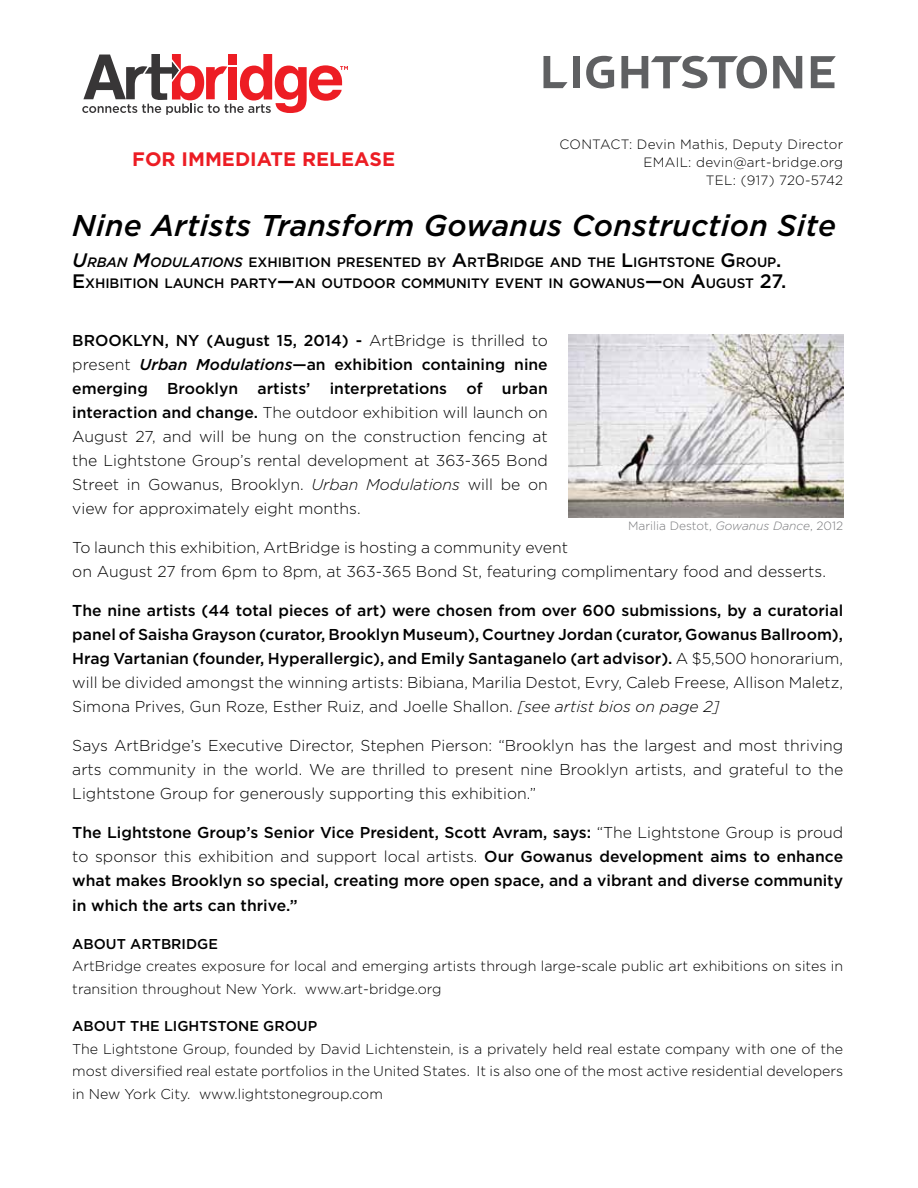
<style>
.page{position:relative;width:918px;height:1188px;background:#fff}
.page>*{position:absolute;margin:0;border:0;box-sizing:border-box;transform-origin:0 0}
.t1{font:italic 500 30px "Gotham";letter-spacing:.01em;color:#000}
.t2{font:700 19.5px "Gotham";color:#ec1d24}
.t3{font:300 15.75px/24px "Gotham";color:#000;text-align:justify}
.t4{font:500 15.75px/24px "Gotham";color:#000;text-align:justify}
.t5{font:300 14.25px/22.5px "Gotham";color:#000}
.t6{font:500 14.25px "Gotham";color:#000}
.t7{font:500 13.65px/21px "Gotham";letter-spacing:-.005em;color:#000}
.t8{font:300 13.5px/18px "Gotham";letter-spacing:.02em;color:#000;text-align:right}
.t9{font:300 12px "Gotham";color:#77787b}
.s1{font-style:italic;font-size:19.5px}
.s2{font-style:italic}
.s3{font-size:19.5px}
.s4{font-weight:500}
.s5{font-weight:500;font-style:italic}
.s6{font-weight:300}
.s7{font-weight:300;font-style:italic}
</style>
<div class="page">
<svg style="left:82px;top:54px;width:266px;height:61px"></svg>
<svg style="left:773px;top:56px;width:29px;height:32px"></svg>
<div style="left:573px;top:57px;width:6px;height:31px;background:#5f6062"></div>
<svg style="left:586px;top:56px;width:28px;height:33px"></svg>
<svg style="left:544px;top:56px;width:24px;height:32px"></svg>
<svg style="left:811px;top:56px;width:25px;height:32px"></svg>
<svg style="left:621px;top:56px;width:146px;height:33px"></svg>
<img style="left:568px;top:335px;width:275px;height:183px">
<p class="t2" style="left:132px;top:148px;width:264px">FOR IMMEDIATE RELEASE</p>
<p class="t8" style="left:560px;top:135px;width:285px">CONTACT: Devin Mathis, Deputy Director<br>EMAIL: devin@art-bridge.org<br>TEL: (917) 720-5742</p>
<h1 class="t1" style="left:72px;top:208px;width:765px">Nine Artists Transform Gowanus Construction Site</h1>
<p class="t7" style="left:72px;top:252px;width:716px"><span class="s1">U</span><span class="s2">RBAN</span> <span class="s1">M</span><span class="s2">ODULATIONS</span> EXHIBITION PRESENTED BY <span class="s3">A</span>RT<span class="s3">B</span>RIDGE AND THE <span class="s3">L</span>IGHTSTONE <span class="s3">G</span> ROUP<span class="s3">.<br>E</span>XHIBITION LAUNCH PARTY<span class="s3">—</span>AN OUTDOOR COMMUNITY EVENT IN GOWANUS<span class="s3">—</span>ON <span class="s3">A</span>UGUST <span class="s3">27.</span></p>
<p class="t3" style="left:72px;top:328px;width:477px"><span class="s4">BROOKLYN, NY (August 15, 2014) -</span> ArtBridge is thrilled to present <span class="s5">Urban Modulations</span><span class="s4">—an exhibition containing nine emerging Brooklyn artists’ interpretations of urban interaction and change.</span> The outdoor exhibition will launch on August 27, and will be hung on the construction fencing at the Lightstone Group’s rental development at 363-365 Bond Street in Gowanus, Brooklyn. <span class="s2">Urban Modulations</span> will be on view for approximately eight months.</p>
<p class="t3" style="left:72px;top:535px;width:755px">To launch this exhibition, ArtBridge is hosting a community event<br>on August 27 from 6pm to 8pm, at 363-365 Bond St, featuring complimentary food and desserts.</p>
<p class="t4" style="left:72px;top:598px;width:772px">The nine artists (44 total pieces of art) were chosen from over 600 submissions, by a curatorial panel of Saisha Grayson (curator, Brooklyn Museum), Courtney Jordan (curator, Gowanus Ballroom), Hrag Vartanian (founder, Hyperallergic), and Emily Santaganelo (art advisor). <span class="s6">A $5,500 honorarium, will be divided amongst the winning artists: Bibiana, Marilia Destot, Evry, Caleb Freese, Allison Maletz, Simona Prives, Gun Roze, Esther Ruiz, and Joelle Shallon.</span> <span class="s7">[see artist bios on page 2]</span></p>
<p class="t3" style="left:72px;top:733px;width:772px">Says ArtBridge’s Executive Director, Stephen Pierson: “Brooklyn has the largest and most thriving arts community in the world. We are thrilled to present nine Brooklyn artists, and grateful to the Lightstone Group for generously supporting this exhibition.”</p>
<p class="t4" style="left:72px;top:820px;width:772px">The Lightstone Group’s Senior Vice President, Scott Avram, says: <span class="s6">“The Lightstone Group is proud to sponsor this exhibition and support local artists.</span> Our Gowanus development aims to enhance what makes Brooklyn so special, creating more open space, and a vibrant and diverse community</p>
<p class="t4" style="left:72px;top:893px;width:227px">in which the arts can thrive.”</p>
<p class="t6" style="left:72px;top:936px;width:147px">ABOUT ARTBRIDGE</p>
<p class="t5" style="left:72px;top:955px;width:772px">ArtBridge creates exposure for local and emerging artists through large-scale public art exhibitions on sites in transition throughout New York. www.art-bridge.org</p>
<p class="t6" style="left:72px;top:1018px;width:246px">ABOUT The LIGHTSTONE GROUP</p>
<p class="t5" style="left:72px;top:1037px;width:772px;text-align:justify">The Lightstone Group, founded by David Lichtenstein, is a privately held real estate company with one of the most diversified real estate portfolios in the United States. It is also one of the most active residential developers in New York City. www.lightstonegroup.com</p>
<p class="t9" style="left:628px;top:519px;width:217px">Marilia Destot, <span class="s2">Gowanus Dance</span>, 2012</p>
</div>
